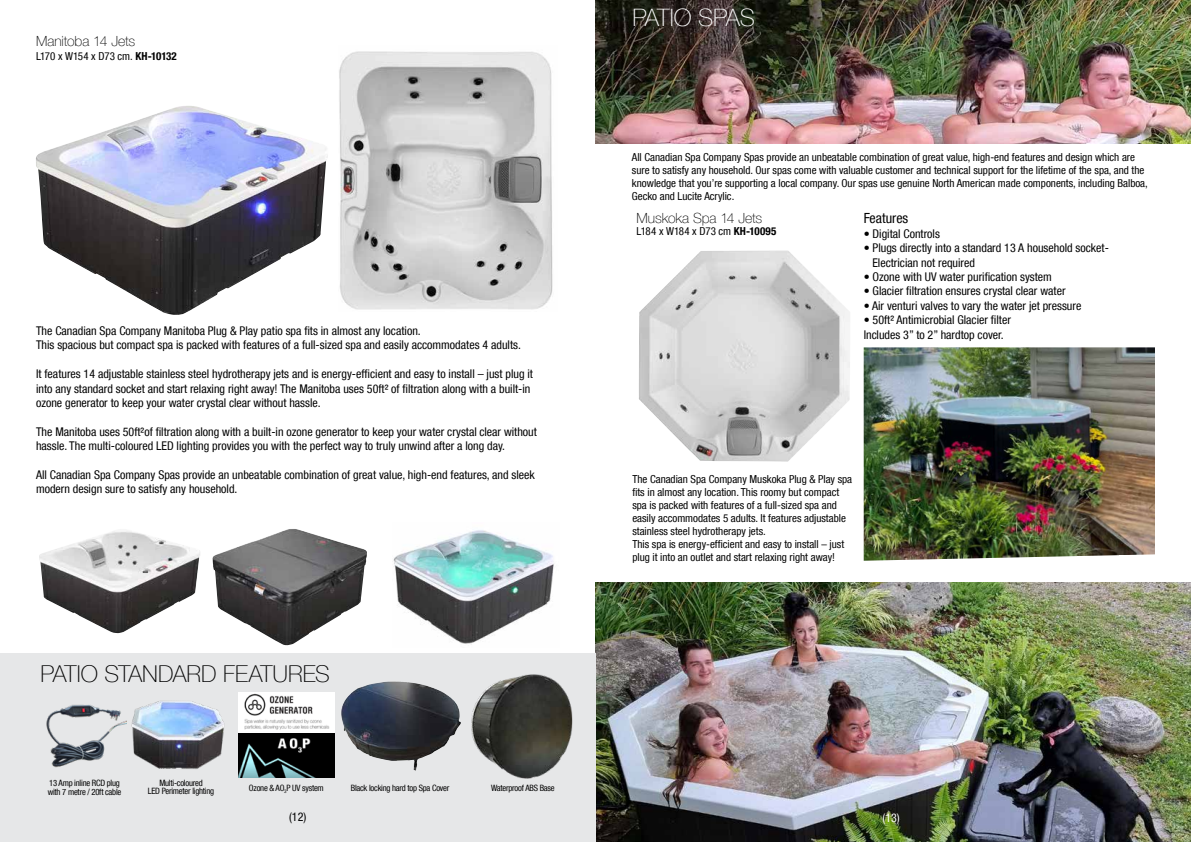
<style>
.page{position:relative;width:1191px;height:842px;background:#fff}
.page>*{position:absolute;margin:0;border:0;box-sizing:border-box;transform-origin:0 0}
.t1{font:100 24px "Helvetica Neue LT Com";letter-spacing:-.015em;color:#fff}
.t2{font:100 23.2px "Helvetica Neue LT Com";color:#000}
.t3{font:100 14px "Helvetica Neue LT Com";letter-spacing:-.005em;color:#000}
.t4{font:condensed 14px "Helvetica Neue LT Com";color:#000}
.t5{font:condensed 12px/14.4px "Helvetica Neue LT Com";color:#000}
.t6{font:condensed 12px "Helvetica Neue LT Com";color:#fff}
.t7{font:condensed 11px/13px "Helvetica Neue LT Com";color:#000}
.t8{font:condensed 8.7px/8.7px "Helvetica Neue LT Com";letter-spacing:-.025em;color:#000}
.s1{font-weight:700}
</style>
<div class="page">
<img style="left:39px;top:531px;width:161px;height:102px">
<img style="left:393px;top:530px;width:161px;height:115px">
<img style="left:639px;top:250px;width:211px;height:212px">
<img style="left:595px;top:583px;width:596px;height:259px">
<img style="left:863px;top:347px;width:292px;height:214px">
<img style="left:339px;top:51px;width:214px;height:259px">
<img style="left:595px;top:0;width:596px;height:144px">
<img style="left:212px;top:529px;width:155px;height:117px">
<img style="left:36px;top:106px;width:292px;height:209px">
<div style="left:0;top:653px;width:595px;height:189px;background:#e6e7e8"></div>
<img style="left:46px;top:704px;width:80px;height:64px">
<img style="left:471px;top:674px;width:102px;height:105px">
<img style="left:341px;top:681px;width:120px;height:89px">
<img style="left:131px;top:701px;width:94px;height:68px">
<img style="left:239px;top:692px;width:95px;height:85px">
<p class="t3" style="left:36px;top:33px;width:101px">Manitoba 14 Jets</p>
<p class="t7" style="left:36px;top:49px;width:142px">L170 x W154 x D73 cm. <span class="s1">KH-10132</span></p>
<p class="t5" style="left:36px;top:323px;width:486px">The Canadian Spa Company Manitoba Plug &amp; Play patio spa fits in almost any location.<br>This spacious but compact spa is packed with features of a full-sized spa and easily accommodates 4 adults.</p>
<p class="t5" style="left:36px;top:367px;width:498px">It features 14 adjustable stainless steel hydrotherapy jets and is energy-efficient and easy to install – just plug it into any standard socket and start relaxing right away! The Manitoba uses 50ft² of filtration along with a built-in ozone generator to keep your water crystal clear without hassle.</p>
<p class="t5" style="left:36px;top:424px;width:502px">The Manitoba uses 50ft²of filtration along with a built-in ozone generator to keep your water crystal clear without hassle. The multi-coloured LED lighting provides you with the perfect way to truly unwind after a long day.</p>
<p class="t5" style="left:36px;top:467px;width:500px">All Canadian Spa Company Spas provide an unbeatable combination of great value, high-end features, and sleek modern design sure to satisfy any household.</p>
<h2 class="t2" style="left:41px;top:660px;width:290px">PATIO STANDARD FEATURES</h2>
<p class="t8" style="left:48px;top:778px;width:75px">13 Amp inline RCD plug with 7 metre / 20ft cable</p>
<p class="t8" style="left:148px;top:778px;width:68px;text-align:center">Multi-coloured<br>LED Perimeter lighting</p>
<p class="t8" style="left:249px;top:783px;width:76px">Ozone &amp; AO<sub>3</sub>P UV system</p>
<p class="t8" style="left:351px;top:783px;width:100px">Black locking hard top Spa Cover</p>
<p class="t8" style="left:491px;top:783px;width:65px">Waterproof ABS Base</p>
<h1 class="t1" style="left:632px;top:4px;width:124px">PATIO SPAS</h1>
<p class="t7" style="left:632px;top:150px;width:517px">All Canadian Spa Company Spas provide an unbeatable combination of great value, high-end features and design which are sure to satisfy any household. Our spas come with valuable customer and technical support for the lifetime of the spa, and the knowledge that you’re supporting a local company. Our spas use genuine North American made components, including Balboa, Gecko and Lucite Acrylic.</p>
<p class="t3" style="left:636px;top:210px;width:127px">Muskoka Spa 14 Jets</p>
<p class="t7" style="left:636px;top:225px;width:141px">L184 x W184 x D73 cm <span class="s1">KH-10095</span></p>
<p class="t4" style="left:863px;top:210px;width:46px">Features</p>
<p class="t5" style="left:863px;top:226px;width:78px">• Digital Controls</p>
<p class="t5" style="left:872px;top:241px;width:238px;text-indent:-9px">• Plugs directly into a standard 13 A household socket-<br>Electrician not required</p>
<p class="t5" style="left:863px;top:269px;width:190px">• Ozone with UV water purification system</p>
<p class="t5" style="left:863px;top:284px;width:203px">• Glacier filtration ensures crystal clear water</p>
<p class="t5" style="left:863px;top:298px;width:219px">• Air venturi valves to vary the water jet pressure</p>
<p class="t5" style="left:863px;top:313px;width:149px">• 50ft² Antimicrobial Glacier filter<br>Includes 3” to 2” hardtop cover.</p>
<p class="t7" style="left:632px;top:472px;width:221px">The Canadian Spa Company Muskoka Plug &amp; Play spa fits in almost any location. This roomy but compact spa is packed with features of a full-sized spa and easily accommodates 5 adults. It features adjustable stainless steel hydrotherapy jets.<br>This spa is energy-efficient and easy to install – just plug it into an outlet and start relaxing right away!</p>
<p class="t5" style="left:289px;top:810px;width:19px">(12)</p>
<p class="t6" style="left:882px;top:811px;width:19px">(13)</p>
</div>
